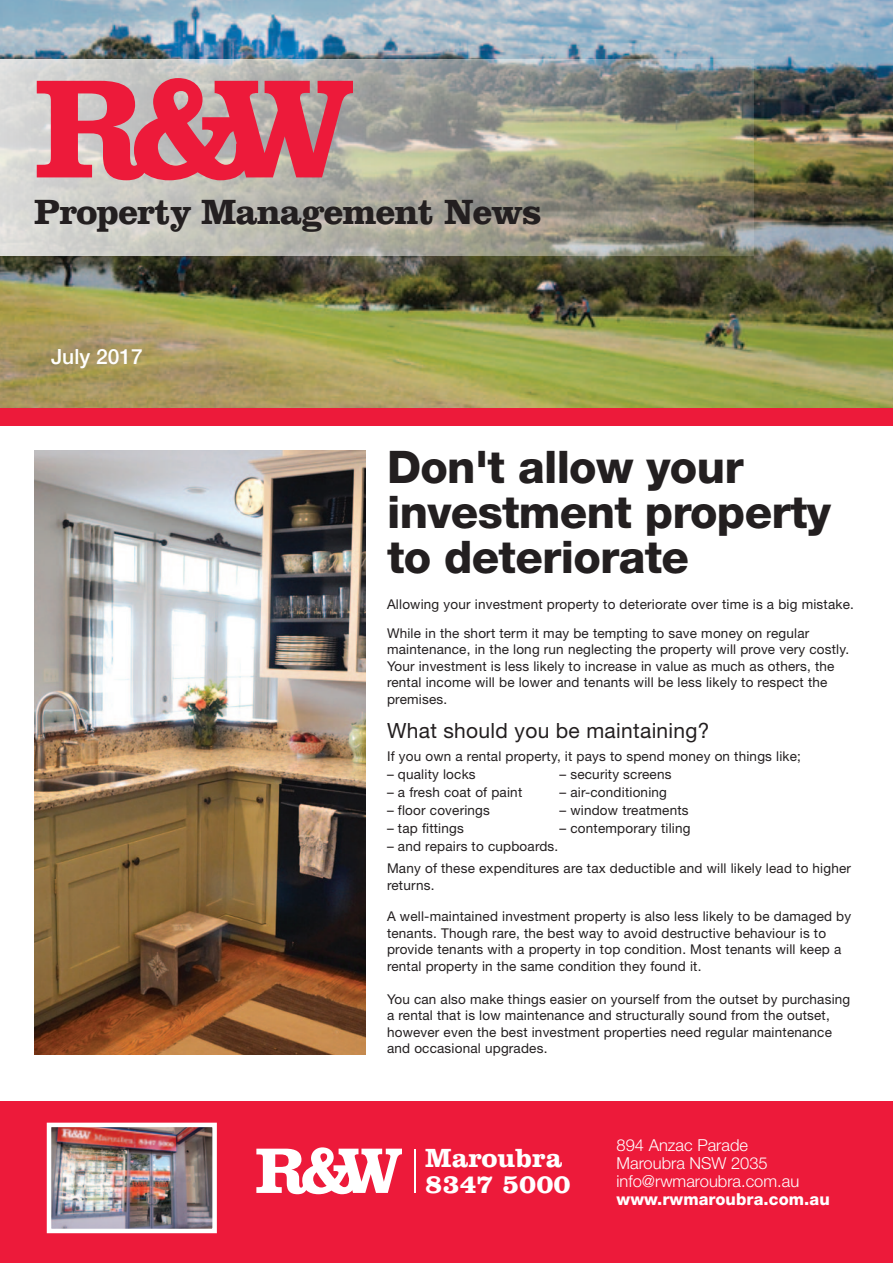
<style>
.page{position:relative;width:893px;height:1263px;background:#fff}
.page>*{position:absolute;margin:0;border:0;box-sizing:border-box;transform-origin:0 0}
.t1{font:700 144px "Clarendon BT";color:#ed1a3a}
.t2{font:700 66px "Clarendon BT";color:#fff}
.t3{font:800 45px/45px "Helvetica Neue";letter-spacing:-.015em;color:#231f20}
.t4{font:700 36px "Clarendon BT";letter-spacing:-.025em;color:#231f20}
.t5{font:700 27px/25.5px "Clarendon BT";color:#fff}
.t6{font:21px "Helvetica Neue";letter-spacing:.015em;color:#231f20}
.t7{font:500 21px "Helvetica Neue";color:#fff}
.t8{font:300 16.5px/18px "Helvetica Neue";color:#fff}
.t9{font:800 16.5px "Helvetica Neue";letter-spacing:.005em;color:#fff}
.t10{font:13.5px/16.5px "Helvetica Neue";letter-spacing:.015em;color:#231f20}
.s1{font-family:"Helvetica Neue";font-weight:200;font-size:61.5px}
</style>
<div class="page">
<img style="left:0;top:0;width:893px;height:408px">
<svg style="left:0;top:60px;width:753px;height:195px"></svg>
<div style="left:0;top:408px;width:893px;height:17px;background:#ed1a3a"></div>
<div style="left:0;top:1101px;width:893px;height:162px;background:#ed1a3a"></div>
<img style="left:52px;top:1128px;width:160px;height:100px">
<div style="left:47px;top:1123px;width:170px;height:110px;border:4px solid #fff"></div>
<img style="left:34px;top:451px;width:332px;height:603px">
<h1 class="t1" style="left:34px;top:43px;width:321px">R&amp;W</h1>
<h3 class="t4" style="left:34px;top:191px;width:509px">Property Management News</h3>
<h3 class="t7" style="left:51px;top:349px;width:93px">July 2017</h3>
<h3 class="t3" style="left:387px;top:448px;width:445px">Don't allow your investment property to deteriorate</h3>
<p class="t10" style="left:387px;top:592px;width:468px;line-height:28.5px">Allowing your investment property to deteriorate over time is a big mistake.<br>While in the short term it may be tempting to save money on regular</p>
<p class="t10" style="left:387px;top:643px;width:464px">maintenance, in the long run neglecting the property will prove very costly.<br>Your investment is less likely to increase in value as much as others, the rental income will be lower and tenants will be less likely to respect the premises.</p>
<h3 class="t6" style="left:387px;top:723px;width:324px">What should you be maintaining?</h3>
<p class="t10" style="left:387px;top:749px;width:416px">If you own a rental property, it pays to spend money on things like;</p>
<p class="t10" style="left:387px;top:767px;width:90px">– quality locks</p>
<p class="t10" style="left:559px;top:767px;width:113px">– security screens</p>
<p class="t10" style="left:387px;top:785px;width:137px">– a fresh coat of paint</p>
<p class="t10" style="left:559px;top:785px;width:109px">– air-conditioning</p>
<p class="t10" style="left:387px;top:803px;width:104px">– floor coverings</p>
<p class="t10" style="left:559px;top:803px;width:131px">– window treatments</p>
<p class="t10" style="left:387px;top:821px;width:78px">– tap fittings</p>
<p class="t10" style="left:559px;top:821px;width:133px">– contemporary tiling</p>
<p class="t10" style="left:387px;top:836px;width:466px;line-height:22.5px">– and repairs to cupboards.<br>Many of these expenditures are tax deductible and will likely lead to higher</p>
<p class="t10" style="left:387px;top:878px;width:49px">returns.</p>
<p class="t10" style="left:387px;top:909px;width:466px">A well-maintained investment property is also less likely to be damaged by tenants. Though rare, the best way to avoid destructive behaviour is to provide tenants with a property in top condition. Most tenants will keep a rental property in the same condition they found it.</p>
<p class="t10" style="left:387px;top:992px;width:465px">You can also make things easier on yourself from the outset by purchasing a rental that is low maintenance and structurally sound from the outset, however even the best investment properties need regular maintenance and occasional upgrades.</p>
<h2 class="t2" style="left:255px;top:1131px;width:165px">R&amp;W <span class="s1">l</span></h2>
<h3 class="t5" style="left:425px;top:1145px;width:147px">Maroubra<br>8347 5000</h3>
<p class="t8" style="left:617px;top:1137px;width:184px">894 Anzac Parade<br>Maroubra NSW 2035 info@rwmaroubra.com.au</p>
<p class="t9" style="left:617px;top:1193px;width:215px">www.rwmaroubra.com.au</p>
</div>
